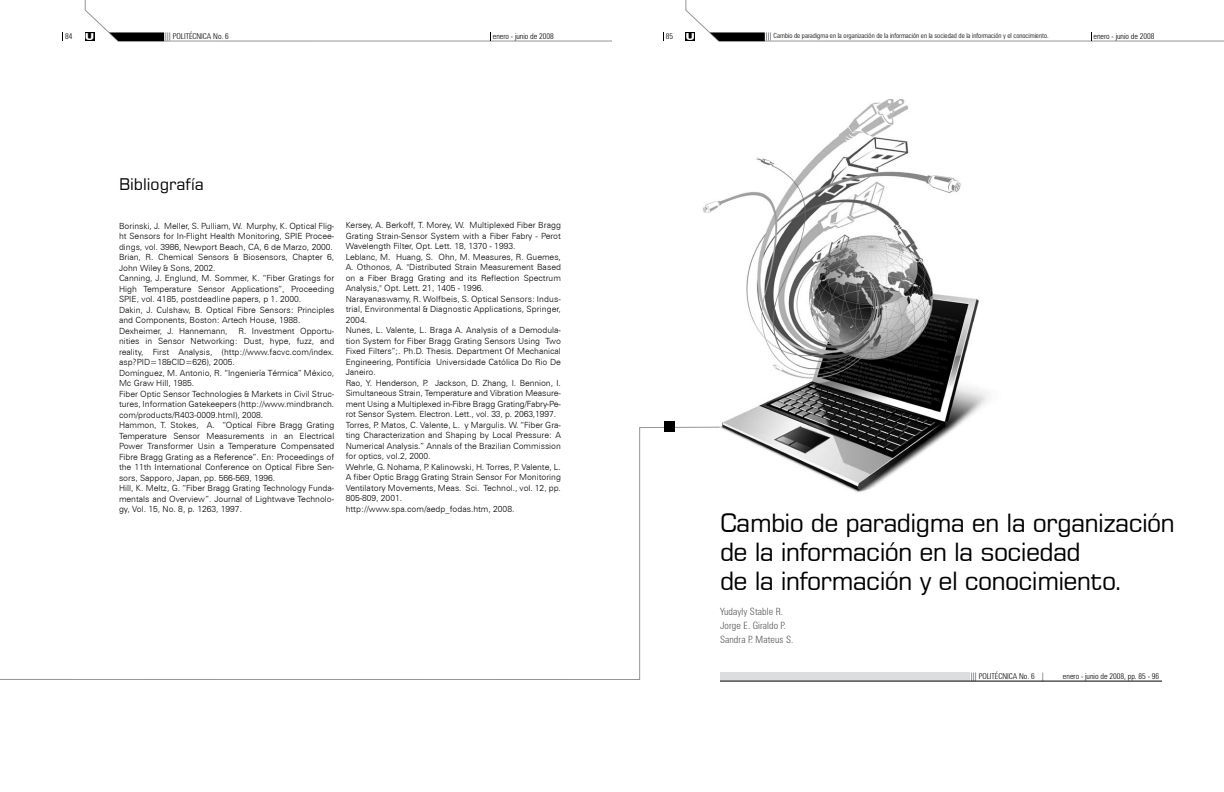
<style>
.page{position:relative;width:1224px;height:792px;background:#fff}
.page>*{position:absolute;margin:0;border:0;box-sizing:border-box;transform-origin:0 0}
.t1{font:25px/29px "Square 721 BT";letter-spacing:-.03em;color:#000}
.t2{font:16px "Square 721 BT";color:#000}
.t3{font:300 condensed 10px/14px "Zurich BT";letter-spacing:.01em;color:#58595b}
.t4{font:900 expanded 9.6px "Zurich BT";color:#fff}
.t5{font:300 8.5px/10.5px "Zurich BT";color:#000}
.t6{font:300 condensed 8px "Zurich BT";color:#000}
.t7{font:300 condensed 7px "Zurich BT";color:#000}
</style>
<div class="page">
<svg style="left:685px;top:0;width:539px;height:42px"></svg>
<svg style="left:85px;top:0;width:527px;height:42px"></svg>
<div style="left:720px;top:672px;width:250px;height:9px;background:#dcddde"></div>
<svg style="left:971px;top:673px;width:5px;height:8px"></svg>
<hr style="left:720px;top:681px;width:442px;height:1px;background:#000">
<img style="left:703px;top:99px;width:285px;height:393px">
<svg style="left:0;top:426px;width:721px;height:254px"></svg>
<div style="left:664px;top:421px;width:10px;height:11px;background:#000"></div>
<p class="t6" style="left:65px;top:31px;width:8px">84</p>
<p class="t4" style="left:85px;top:31px;width:10px">U</p>
<p class="t6" style="left:173px;top:31px;width:57px">POLITÉCNICA No. 6</p>
<p class="t6" style="left:493px;top:31px;width:63px">enero - junio de 2008</p>
<p class="t6" style="left:666px;top:31px;width:8px">85</p>
<p class="t4" style="left:686px;top:31px;width:10px">U</p>
<p class="t6" style="left:1094px;top:31px;width:63px">enero - junio de 2008</p>
<p class="t7" style="left:774px;top:31px;width:277px">Cambio de paradigma en la organización de la información en la sociedad de la información y el conocimiento.</p>
<h2 class="t2" style="left:119px;top:174px;width:86px">Bibliografía</h2>
<p class="t5" style="left:119px;top:220px;width:217px">Borinski, J. Meller, S. Pulliam, W. Murphy, K. Optical Flig&shy;ht Sensors for In-Flight Health Monitoring, SPIE Procee&shy;dings, vol. 3986, Newport Beach, CA, 6 de Marzo, 2000.<br>Brian, R. Chemical Sensors &amp; Biosensors, Chapter 6, John Wiley &amp; Sons, 2002.<br>Canning, J. Englund, M. Sommer, K. “Fiber Gratings for High Temperature Sensor Applications”, Proceeding SPIE, vol. 4185, postdeadline papers, p 1. 2000.<br>Dakin, J. Culshaw, B. Optical Fibre Sensors: Principles and Components, Boston: Artech House, 1988.<br>Dexheimer, J. Hannemann,</p>
<p class="t5" style="left:119px;top:325px;width:217px;text-indent:120px">R. Investment Opportu&shy;nities in Sensor Networking: Dust, hype, fuzz, and reality, First Analysis, (http://www.facvc.com/index. asp?PID=18&amp;CID=626), 2005.<br>Domínguez, M. Antonio, R. “Ingeniería Térmica” México, Mc Graw Hill, 1985.<br>Fiber Optic Sensor Technologies &amp; Markets in Civil Struc&shy;tures, Information Gatekeepers (http://www.mindbranch. com/products/R403-0009.html), 2008.<br>Hammon, T. Stokes, A. “Optical Fibre Bragg Grating Temperature Sensor Measurements in an Electrical Power Transformer Usin a Temperature Compensated Fibre Bragg Grating as a Reference”. En: Proceedings of the 11th International Conference on Optical Fibre Sen&shy;sors, Sapporo, Japan, pp. 566-569, 1996.<br>Hill, K. Meltz, G. “Fiber Bragg Grating Technology Funda&shy;mentals and Overview”. Journal of Lightwave Technolo&shy;gy, Vol. 15, No. 8, p. 1263, 1997.</p>
<p class="t5" style="left:346px;top:220px;width:217px">Kersey, A. Berkoff, T. Morey, W. Multiplexed Fiber Bragg Grating Strain-Sensor System with a Fiber Fabry - Perot Wavelength Filter, Opt. Lett. 18, 1370 - 1993.<br>Leblanc, M. Huang, S. Ohn, M. Measures, R. Guemes, A. Othonos, A. "Distributed Strain Measurement Based on a Fiber Bragg Grating and its Reflection Spectrum Analysis," Opt. Lett. 21, 1405 - 1996.<br>Narayanaswamy, R. Wolfbeis, S. Optical Sensors: Indus&shy;trial, Environmental &amp; Diagnostic Applications, Springer, 2004.<br>Nunes, L. Valente, L. Braga A. Analysis of a Demodula&shy;tion System for Fiber Bragg Grating Sensors Using Two Fixed Filters”;. Ph.D. Thesis. Department Of Mechanical Engineering, Pontifícia Universidade Católica Do Rio De Janeiro.<br>Rao, Y. Henderson, P. Jackson, D. Zhang, I. Bennion, I.<br>Simultaneous Strain, Temperature and Vibration Measure&shy;ment Using a Multiplexed in-Fibre Bragg Grating/Fabry-Pe&shy;rot Sensor System. Electron. Lett., vol. 33, p. 2063,1997.<br>Torres, P. Matos, C. Valente, L. y Margulis. W. “Fiber Gra&shy;ting Characterization and Shaping by Local Pressure: A Numerical Analysis.” Annals of the Brazilian Commission for optics, vol.2, 2000.<br>Wehrle, G. Nohama, P. Kalinowski, H. Torres, P. Valente, L.<br>A fiber Optic Bragg Grating Strain Sensor For Monitoring Ventilatory Movements, Meas. Sci. Technol., vol. 12, pp.<br>805-809, 2001.<br>http://www.spa.com/aedp_fodas.htm, 2008.</p>
<h1 class="t1" style="left:720px;top:508px;width:456px">Cambio de paradigma en la organización de la información en la sociedad<br>de la información y el conocimiento.</h1>
<p class="t3" style="left:720px;top:604px;width:75px">Yudayly Stable R.<br>Jorge E. Giraldo P.<br>Sandra P. Mateus S.</p>
<p class="t6" style="left:979px;top:671px;width:57px">POLITÉCNICA No. 6</p>
<p class="t6" style="left:1063px;top:671px;width:98px">enero - junio de 2008, pp. 85 - 96</p>
</div>
